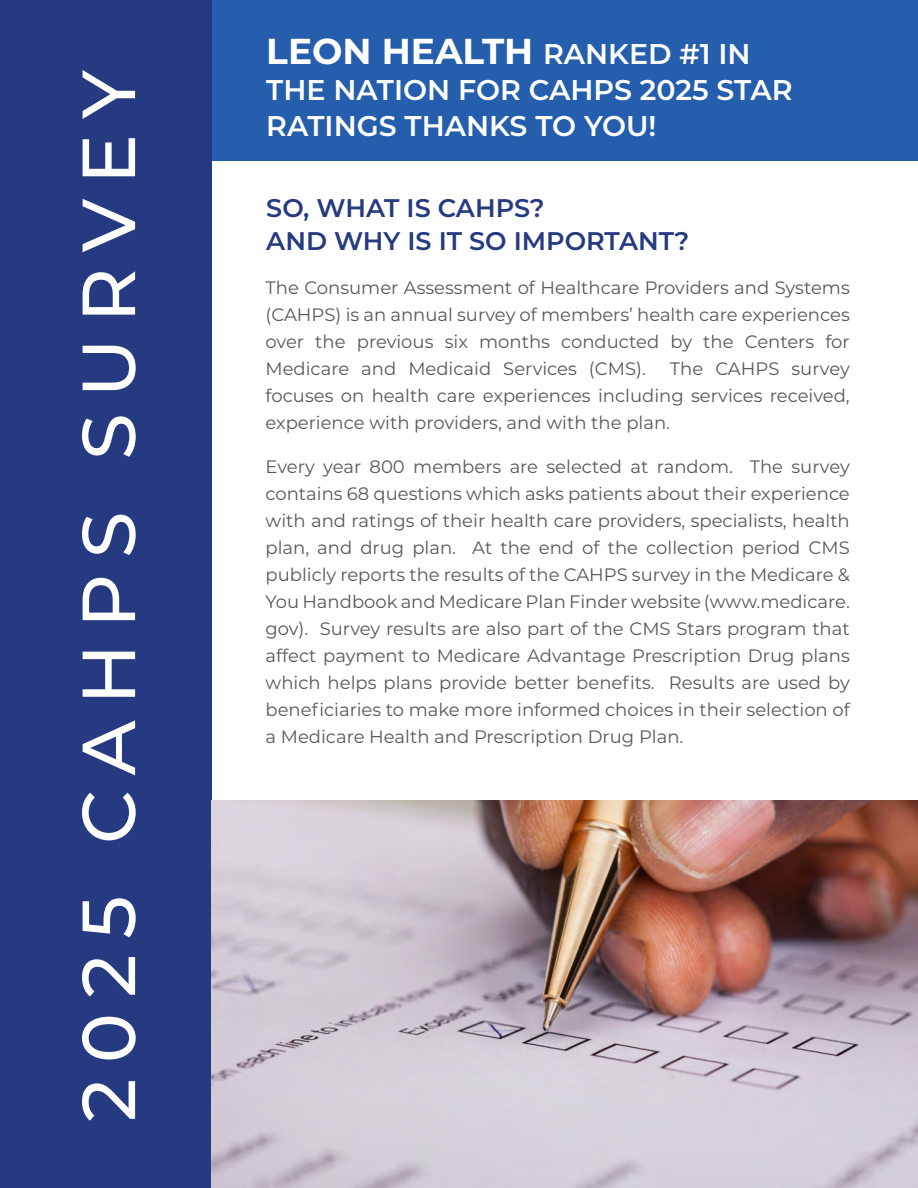
<style>
.page{position:relative;width:918px;height:1188px;background:#fff}
.page>*{position:absolute;margin:0;border:0;box-sizing:border-box;transform-origin:0 0}
.t1{font:500 75px "Montserrat";letter-spacing:.21em;color:#fff}
.t2{font:700 36px "Montserrat";color:#fff}
.t3{font:600 28.5px/36px "Montserrat";color:#fff}
.t4{font:600 25.5px/33px "Montserrat";color:#253a80}
.t5{font:18px/27px "Montserrat";color:#57585a;text-align:justify}
.s1{font-weight:600;font-size:28.5px}
</style>
<div class="page">
<div style="left:178px;top:0;width:740px;height:160px;background:#245eac"></div>
<div style="left:0;top:0;width:212px;height:1188px;background:#253a80"></div>
<img style="left:212px;top:800px;width:706px;height:388px">
<p class="t1" style="left:56px;top:1122px;width:1053px;rotate:-90deg">2025 CAHPS SURVEY</p>
<h2 class="t2" style="left:266px;top:25px;width:486px">LEON HEALTH <span class="s1">RANKED #1 IN</span></h2>
<h2 class="t3" style="left:266px;top:70px;width:528px">THE NATION FOR CAHPS 2025 STAR<br>RATINGS THANKS TO YOU!</h2>
<h2 class="t4" style="left:266px;top:191px;width:425px">SO, WHAT IS CAHPS?<br>AND WHY IS IT SO IMPORTANT?</h2>
<p class="t5" style="left:266px;top:274px;width:586px">The Consumer Assessment of Healthcare Providers and Systems (CAHPS) is an annual survey of members’ health care experiences over the previous six months conducted by the Centers for Medicare and Medicaid Services (CMS).</p>
<p class="t5" style="left:266px;top:355px;width:586px;text-indent:404px">The CAHPS survey focuses on health care experiences including services received, experience with providers, and with the plan.</p>
<p class="t5" style="left:266px;top:452px;width:586px">Every year 800 members are selected at random. The survey contains 68 questions which asks patients about their experience with and ratings of their health care providers, specialists, health plan, and drug plan. At the end of the collection period CMS publicly reports the results of the CAHPS survey in the Medicare &amp; You Handbook and Medicare Plan Finder website (www.medicare. gov). Survey results are also part of the CMS Stars program that affect payment to Medicare Advantage Prescription Drug plans which helps plans provide better benefits. Results are used by beneficiaries to make more informed choices in their selection of a Medicare Health and Prescription Drug Plan.</p>
</div>
